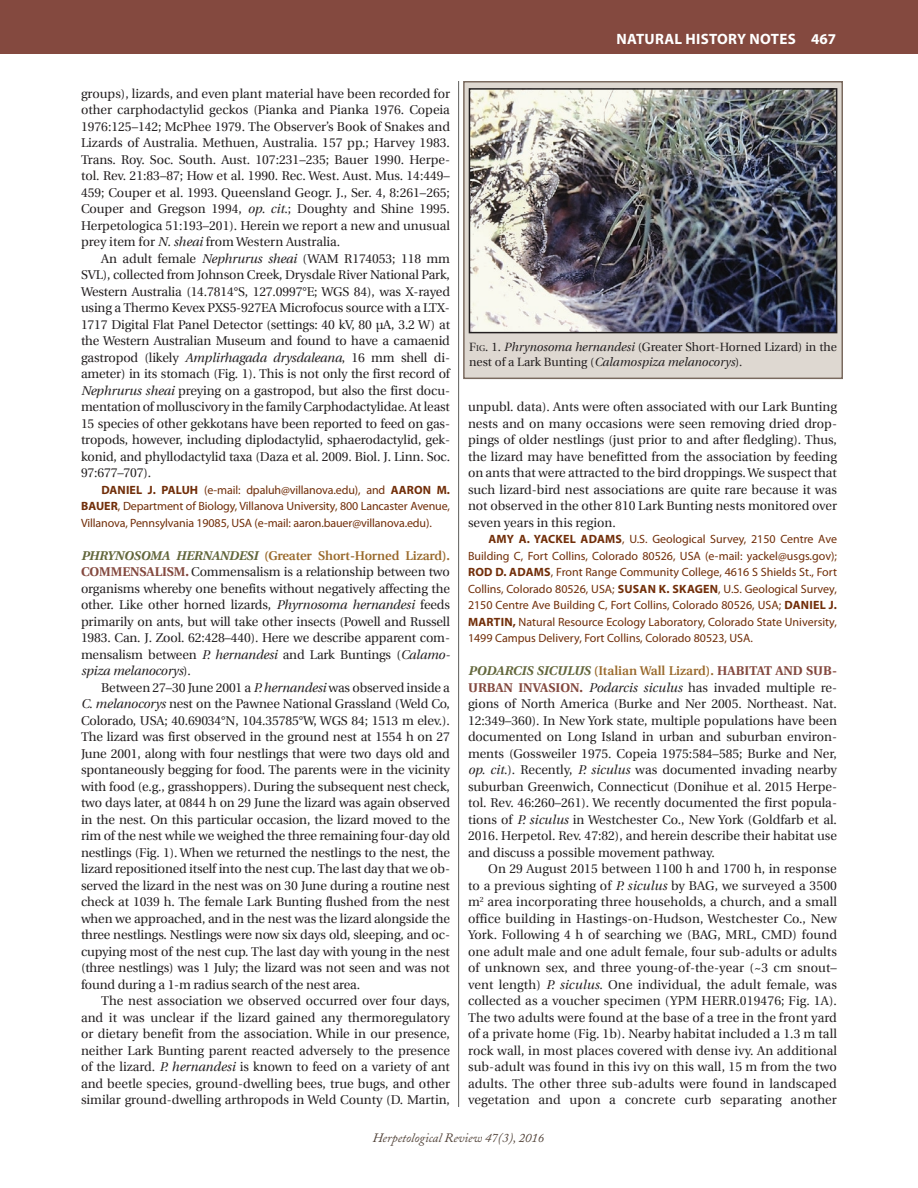
<style>
.page{position:relative;width:918px;height:1188px;background:#fff}
.page>*{position:absolute;margin:0;border:0;box-sizing:border-box;transform-origin:0 0}
.t1{font:700 15px "Myriad Pro";letter-spacing:.02em;color:#fff}
.t2{font:12.75px/16.5px "Utopia";color:#231f20;text-align:justify}
.t3{font:italic 12.75px "Adobe Caslon";color:#504137}
.t4{font:12px/16.5px "Myriad Pro";letter-spacing:-.01em;color:#712e09;text-align:justify}
.t5{font:12px/15px "Utopia";color:#231f20}
.s1{font-style:italic}
.s2{font-weight:700}
.s3{font-weight:700;font-style:italic;color:#63673c}
.s4{font-weight:600;color:#9a6a2c}
.s5{font-weight:700;color:#84493f}
.s6{font-style:inherit}
.s7{font-size:8.4px}
</style>
<div class="page">
<hr style="left:458px;top:81px;width:1px;height:1026px;background:#5e5e5c">
<div style="left:0;top:0;width:918px;height:54px;background:#84493f"></div>
<div style="left:463px;top:81px;width:380px;height:298px;background:#ded8d1;border:2px solid #7a6a5f"></div>
<img style="left:472px;top:91px;width:362px;height:239px">
<div style="left:469px;top:88px;width:368px;height:245px;border:2px solid #231f20"></div>
<p class="t1" style="left:616px;top:29px;width:221px">NATURAL HISTORY NOTES 467</p>
<p class="t2" style="left:81px;top:85px;width:371px">groups), lizards, and even plant material have been recorded for other carphodactylid geckos (Pianka and Pianka 1976. Copeia 1976:125–142; McPhee 1979. The Observer’s Book of Snakes and Lizards of Australia. Methuen, Australia. 157 pp.; Harvey 1983.<br>Trans. Roy. Soc. South. Aust. 107:231–235; Bauer 1990. Herpe&shy;tol. Rev. 21:83–87; How et al. 1990. Rec. West. Aust. Mus. 14:449– 459; Couper et al. 1993. Queensland Geogr. J., Ser. 4, 8:261–265; Couper and Gregson 1994, <span class="s1">op. cit</span>.; Doughty and Shine 1995.<br>Herpetologica 51:193–201). Herein we report a new and unusual prey item for <span class="s1">N. sheai</span> from Western Australia.</p>
<p class="t2" style="left:81px;top:250px;width:371px;text-indent:20px">An adult female <span class="s1">Nephrurus sheai</span> (WAM R174053; 118 mm SVL), collected from Johnson Creek, Drysdale River National Park, Western Australia (14.7814°S, 127.0997°E; WGS 84), was X-rayed using a Thermo Kevex PXS5-927EA Microfocus source with a LTX-1717 Digital Flat Panel Detector (settings: 40 kV, 80 µA, 3.2 W) at the Western Australian Museum and found to have a camaenid gastropod (likely <span class="s1">Amplirhagada drysdaleana</span>, 16 mm shell di&shy;ameter) in its stomach (Fig. 1). This is not only the first record of <span class="s1">Nephrurus sheai</span> preying on a gastropod, but also the first docu&shy;mentation of molluscivory in the family Carphodactylidae. At least 15 species of other gekkotans have been reported to feed on gas&shy;tropods, however, including diplodactylid, sphaerodactylid, gek&shy;konid, and phyllodactylid taxa (Daza et al. 2009. Biol. J. Linn. Soc.<br>97:677–707).</p>
<p class="t4" style="left:81px;top:481px;width:371px;text-indent:20px"><span class="s2">DANIEL J. PALUH</span> (e-mail: dpaluh@villanova.edu), and <span class="s2">AARON M.<br>BAUER</span>, Department of Biology, Villanova University, 800 Lancaster Avenue, Villanova, Pennsylvania 19085, USA (e-mail: aaron.bauer@villanova.edu).</p>
<p class="t2" style="left:81px;top:547px;width:371px"><span class="s3">PHRYNOSOMA HERNANDESI</span> <span class="s4">(Greater Short-Horned Lizard).<br></span><span class="s5">COMMENSALISM.</span> Commensalism is a relationship between two organisms whereby one benefits without negatively affecting the other. Like other horned lizards, <span class="s1">Phyrnosoma hernandesi</span> feeds primarily on ants, but will take other insects (Powell and Russell 1983. Can. J. Zool. 62:428–440). Here we describe apparent com&shy;mensalism between <span class="s1">P. hernandesi</span> and Lark Buntings (<span class="s1">Calamo&shy;spiza melanocorys</span>).</p>
<p class="t2" style="left:81px;top:679px;width:371px;text-indent:20px">Between 27–30 June 2001 a <span class="s1">P. hernandesi</span> was observed inside a <span class="s1">C. melanocorys</span> nest on the Pawnee National Grassland (Weld Co, Colorado, USA; 40.69034°N, 104.35785°W, WGS 84; 1513 m elev.).<br>The lizard was first observed in the ground nest at 1554 h on 27<br>June 2001, along with four nestlings that were two days old and spontaneously begging for food. The parents were in the vicinity with food (e.g., grasshoppers). During the subsequent nest check, two days later, at 0844 h on 29 June the lizard was again observed in the nest. On this particular occasion, the lizard moved to the rim of the nest while we weighed the three remaining four-day old nestlings (Fig. 1). When we returned the nestlings to the nest, the lizard repositioned itself into the nest cup. The last day that we ob&shy;served the lizard in the nest was on 30 June during a routine nest check at 1039 h. The female Lark Bunting flushed from the nest when we approached, and in the nest was the lizard alongside the three nestlings. Nestlings were now six days old, sleeping, and oc&shy;cupying most of the nest cup. The last day with young in the nest (three nestlings) was 1 July; the lizard was not seen and was not found during a 1-m radius search of the nest area.</p>
<p class="t2" style="left:81px;top:993px;width:371px;text-indent:20px">The nest association we observed occurred over four days, and it was unclear if the lizard gained any thermoregulatory or dietary benefit from the association. While in our presence, neither Lark Bunting parent reacted adversely to the presence of the lizard. <span class="s1">P. hernandesi</span> is known to feed on a variety of ant and beetle species, ground-dwelling bees, true bugs, and other similar ground-dwelling arthropods in Weld County (D. Martin,</p>
<p class="t5" style="left:469px;top:339px;width:369px"><span class="s6">f</span><span class="s7">Ig</span><span class="s6">.</span> 1. <span class="s1">Phrynosoma hernandesi</span> (Greater Short-Horned Lizard) in the nest of a Lark Bunting (<span class="s1">Calamospiza melanocorys</span>).</p>
<p class="t2" style="left:468px;top:399px;width:371px">unpubl. data). Ants were often associated with our Lark Bunting nests and on many occasions were seen removing dried drop&shy;pings of older nestlings (just prior to and after fledgling). Thus, the lizard may have benefitted from the association by feeding on ants that were attracted to the bird droppings. We suspect that such lizard-bird nest associations are quite rare because it was not observed in the other 810 Lark Bunting nests monitored over seven years in this region.</p>
<p class="t4" style="left:468px;top:531px;width:371px;text-indent:20px"><span class="s2">AMY A. YACKEL ADAMS</span>, U.S. Geological Survey, 2150 Centre Ave Building C, Fort Collins, Colorado 80526, USA (e-mail: yackel@usgs.gov); <span class="s2">ROD D. ADAMS</span>, Front Range Community College, 4616 S Shields St., Fort Collins, Colorado 80526, USA; <span class="s2">SUSAN K. SKAGEN</span>, U.S. Geological Survey, 2150 Centre Ave Building C, Fort Collins, Colorado 80526, USA; <span class="s2">DANIEL J.<br>MARTIN,</span> Natural Resource Ecology Laboratory, Colorado State University, 1499 Campus Delivery, Fort Collins, Colorado 80523, USA.</p>
<p class="t2" style="left:468px;top:663px;width:371px"><span class="s3">PODARCIS SICULUS</span> <span class="s4">(Italian Wall Lizard).</span> <span class="s5">HABITAT AND SUB-URBAN INVASION.</span> <span class="s1">Podarcis siculus</span> has invaded multiple re&shy;gions of North America (Burke and Ner 2005. Northeast. Nat.<br>12:349–360). In New York state, multiple populations have been documented on Long Island in urban and suburban environ&shy;ments (Gossweiler 1975. Copeia 1975:584–585; Burke and Ner, <span class="s1">op. cit</span>.). Recently, <span class="s1">P. siculus</span> was documented invading nearby suburban Greenwich, Connecticut (Donihue et al. 2015 Herpe&shy;tol. Rev. 46:260–261). We recently documented the first popula&shy;tions of <span class="s1">P. siculus</span> in Westchester Co., New York (Goldfarb et al.<br>2016. Herpetol. Rev. 47:82), and herein describe their habitat use and discuss a possible movement pathway.</p>
<p class="t2" style="left:468px;top:861px;width:371px;text-indent:20px">On 29 August 2015 between 1100 h and 1700 h, in response to a previous sighting of <span class="s1">P. siculus</span> by BAG, we surveyed a 3500 m<sup>2</sup> area incorporating three households, a church, and a small office building in Hastings-on-Hudson, Westchester Co., New York. Following 4 h of searching we (BAG, MRL, CMD) found one adult male and one adult female, four sub-adults or adults of unknown sex, and three young-of-the-year (~3 cm snout– vent length) <span class="s1">P. siculus</span>. One individual, the adult female, was collected as a voucher specimen (YPM HERR.019476; Fig. 1A).<br>The two adults were found at the base of a tree in the front yard of a private home (Fig. 1b). Nearby habitat included a 1.3 m tall rock wall, in most places covered with dense ivy. An additional sub-adult was found in this ivy on this wall, 15 m from the two adults. The other three sub-adults were found in landscaped vegetation and upon a concrete curb separating another</p>
<p class="t3" style="left:373px;top:1131px;width:173px">Herpetological Review 47(3), 2016</p>
</div>
